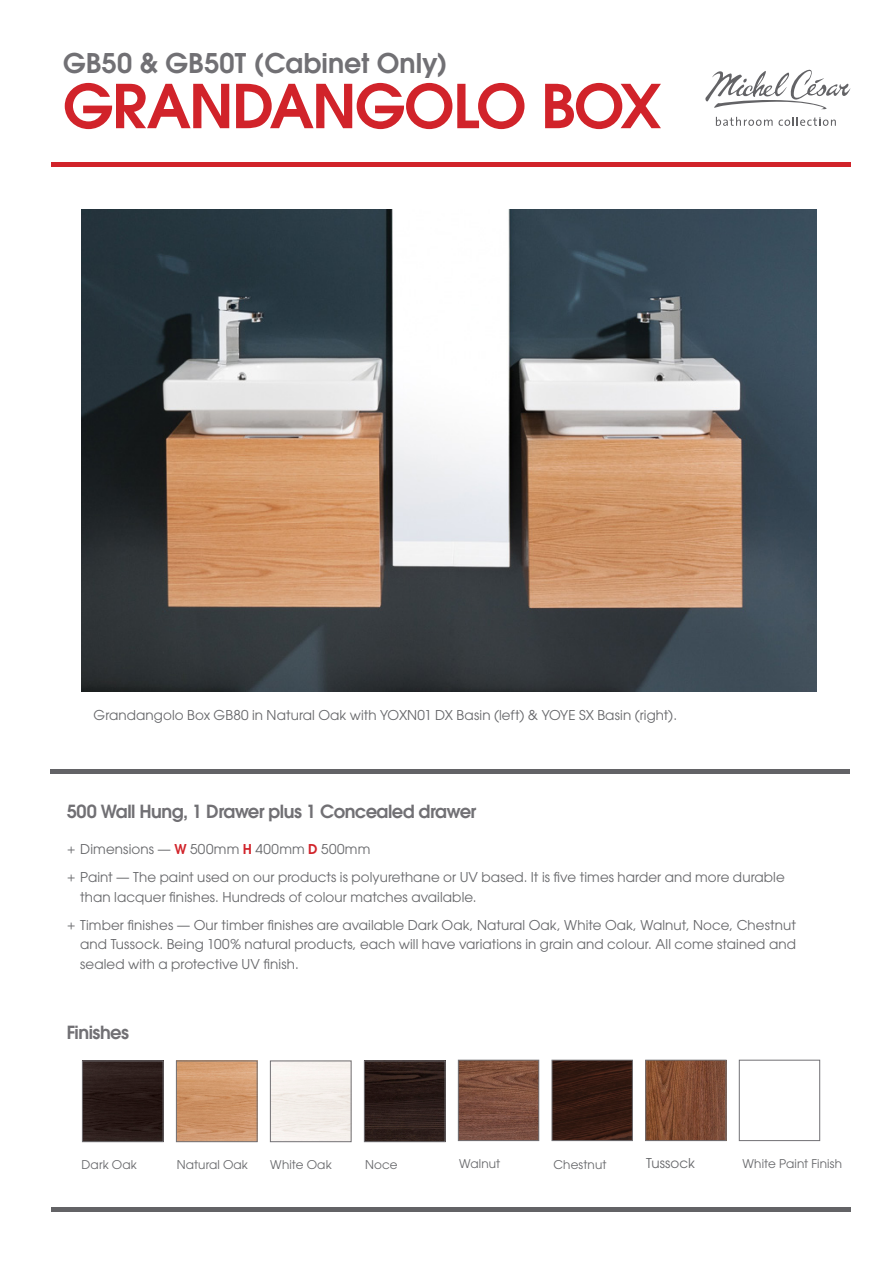
<style>
.page{position:relative;width:893px;height:1263px;background:#fff}
.page>*{position:absolute;margin:0;border:0;box-sizing:border-box;transform-origin:0 0}
.Top_Left_Code___Desc{font:600 60px "Avant Garde";letter-spacing:-.03em;color:#d1232a}
.Top_Left_Code___Desc-2{font:600 27px "Avant Garde";color:#717074}
.Bottom_Big_Descripti{font:600 18px "Avant Garde";letter-spacing:-.03em;color:#717074}
.Bottom_Description_B{font:13.5px/19.5px "Avant Garde";letter-spacing:.005em;color:#66676a}
.t1{font:12px "Avant Garde";letter-spacing:.01em;color:#66676a}
.s1{font-family:"Avenir"}
.s2{font-weight:600;color:#d1232a}
</style>
<div class="page">
<div style="left:52px;top:162px;width:799px;height:5px;background:#d1232a"></div>
<svg style="left:705px;top:69px;width:146px;height:41px"></svg>
<svg style="left:716px;top:117px;width:120px;height:9px"></svg>
<img style="left:554px;top:1062px;width:77px;height:77px">
<div style="left:552px;top:1060px;width:81px;height:81px;border:1px solid #717074"></div>
<div style="left:270px;top:1061px;width:81px;height:81px;border:1px solid #717074"></div>
<img style="left:366px;top:1063px;width:77px;height:77px">
<div style="left:364px;top:1061px;width:81px;height:81px;border:1px solid #717074"></div>
<img style="left:460px;top:1062px;width:77px;height:77px">
<div style="left:458px;top:1060px;width:81px;height:81px;border:1px solid #717074"></div>
<img style="left:178px;top:1063px;width:77px;height:77px">
<div style="left:176px;top:1061px;width:81px;height:81px;border:1px solid #717074"></div>
<img style="left:84px;top:1063px;width:77px;height:77px">
<div style="left:82px;top:1061px;width:81px;height:81px;border:1px solid #717074"></div>
<img style="left:647px;top:1062px;width:77px;height:77px">
<div style="left:645px;top:1060px;width:81px;height:81px;border:1px solid #717074"></div>
<div style="left:739px;top:1060px;width:81px;height:81px;border:1px solid #717074"></div>
<hr style="left:51px;top:769px;width:799px;height:4px;background:#636366">
<div style="left:51px;top:1207px;width:799px;height:5px;background:#636366"></div>
<img style="left:82px;top:209px;width:734px;height:482px">
<p class="Top_Left_Code___Desc-2" style="left:63px;top:45px;width:386px">GB50 &amp; GB50T (Cabinet Only)</p>
<p class="Top_Left_Code___Desc" style="left:63px;top:67px;width:600px">GRANDANGOLO BOX</p>
<p class="Bottom_Description_B" style="left:94px;top:705px;width:585px">Grandangolo Box GB80 in Natural Oak with YOXN01 DX Basin (left) &amp; YOYE SX Basin (right).</p>
<p class="Bottom_Big_Descripti" style="left:67px;top:799px;width:411px">500 Wall Hung, 1 Drawer plus 1 Concealed drawer</p>
<p class="Bottom_Description_B" style="left:67px;top:840px;width:305px"><span class="s1">+</span> Dimensions — <span class="s2">W</span> 500mm <span class="s2">H</span> 400mm <span class="s2">D</span> 500mm</p>
<p class="Bottom_Description_B" style="left:80px;top:868px;width:706px;text-indent:-14px"><span class="s1">+</span> Paint — The paint used on our products is polyurethane or UV based. It is five times harder and more durable than lacquer finishes. Hundreds of colour matches available.</p>
<p class="Bottom_Description_B" style="left:80px;top:915px;width:717px;text-align:justify;text-indent:-14px"><span class="s1">+</span> Timber finishes — Our timber finishes are available Dark Oak, Natural Oak, White Oak, Walnut, Noce, Chestnut and Tussock. Being 100% natural products, each will have variations in grain and colour. All come stained and sealed with a protective UV finish.</p>
<h3 class="Bottom_Big_Descripti" style="left:67px;top:1021px;width:64px">Finishes</h3>
<p class="t1" style="left:82px;top:1157px;width:57px">Dark Oak</p>
<p class="t1" style="left:365px;top:1158px;width:34px">Noce</p>
<p class="Bottom_Description_B" style="left:646px;top:1153px;width:50px">Tussock</p>
<p class="t1" style="left:177px;top:1157px;width:73px">Natural Oak</p>
<p class="t1" style="left:270px;top:1157px;width:63px">White Oak</p>
<p class="t1" style="left:459px;top:1157px;width:43px">Walnut</p>
<p class="t1" style="left:553px;top:1158px;width:55px">Chestnut</p>
<p class="t1" style="left:743px;top:1156px;width:101px">White Paint Finish</p>
</div>
